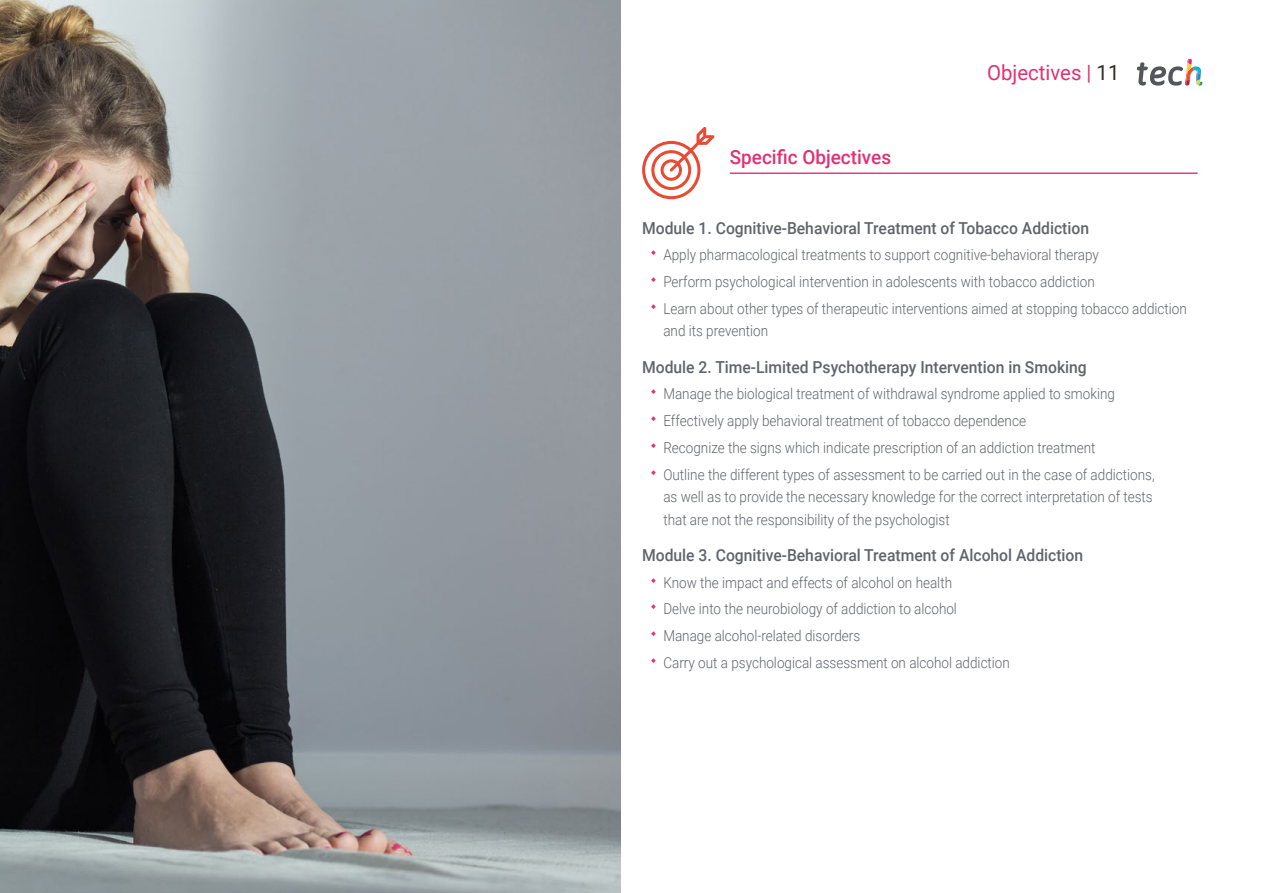
<style>
.page{position:relative;width:1263px;height:893px;background:#fff}
.page>*{position:absolute;margin:0;border:0;box-sizing:border-box;transform-origin:0 0}
.t1{font:21px "Roboto";color:#df3174}
.t2{font:500 19.5px "Roboto";color:#df3174}
.t3{font:500 16.5px "Roboto";color:#61646a;scale:.95 1}
.t4{font:300 15px/26.7px "Roboto";color:#61646a;scale:.9 1}
.s1{color:#312e20}
</style>
<div class="page">
<img style="left:0;top:0;width:621px;height:893px">
<svg style="left:642px;top:127px;width:72px;height:72px"></svg>
<svg style="left:1137px;top:59px;width:65px;height:27px"></svg>
<hr style="left:730px;top:173px;width:467px;height:1px;background:#df3174">
<h2 class="t2" style="left:730px;top:144px;width:163px">Specific Objectives</h2>
<h1 class="t1" style="left:987px;top:57px;width:134px">Objectives | <span class="s1">11</span></h1>
<p class="t3" style="left:642px;top:216px;width:472px">Module 1. Cognitive-Behavioral Treatment of Tobacco Addiction</p>
<p class="t4" style="left:663px;top:241px;width:583px">Apply pharmacological treatments to support cognitive-behavioral therapy<br>Perform psychological intervention in adolescents with tobacco addiction<br>Learn about other types of therapeutic interventions aimed at stopping tobacco addiction</p>
<p class="t4" style="left:663px;top:317px;width:118px">and its prevention</p>
<p class="t3" style="left:642px;top:355px;width:470px">Module 2. Time-Limited Psychotherapy Intervention in Smoking</p>
<p class="t4" style="left:663px;top:380px;width:547px">Manage the biological treatment of withdrawal syndrome applied to smoking Effectively apply behavioral treatment of tobacco dependence<br>Recognize the signs which indicate prescription of an addiction treatment<br>Outline the different types of assessment to be carried out in the case of addictions,</p>
<p class="t4" style="left:663px;top:485px;width:545px;line-height:22.5px">as well as to provide the necessary knowledge for the correct interpretation of tests that are not the responsibility of the psychologist</p>
<p class="t3" style="left:642px;top:543px;width:466px">Module 3. Cognitive-Behavioral Treatment of Alcohol Addiction</p>
<p class="t4" style="left:663px;top:568px;width:387px">Know the impact and effects of alcohol on health<br>Delve into the neurobiology of addiction to alcohol<br>Manage alcohol-related disorders<br>Carry out a psychological assessment on alcohol addiction</p>
</div>
